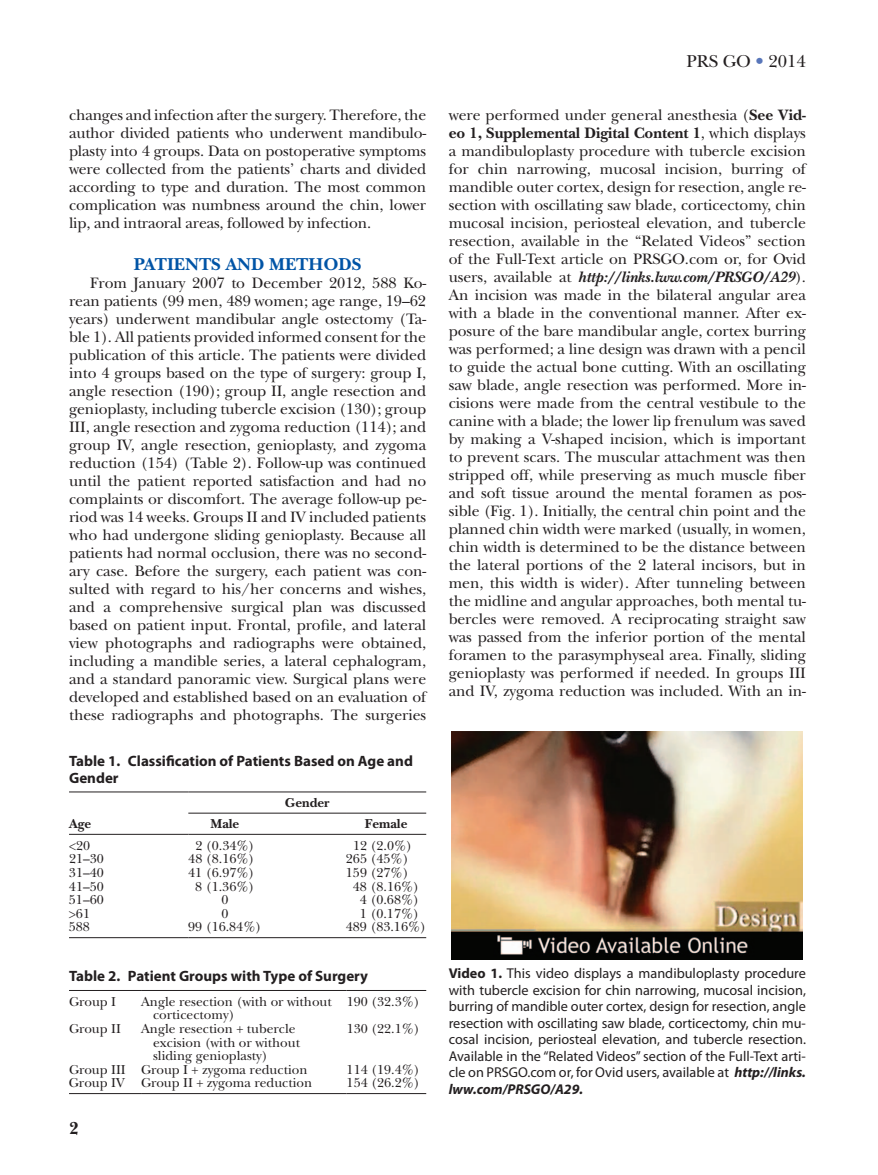
<style>
.page{position:relative;width:878px;height:1175px;background:#fff}
.page>*{position:absolute;margin:0;border:0;box-sizing:border-box;transform-origin:0 0}
.t1{font:700 18px "New Baskerville";color:#0154a6}
.t2{font:18px "New Baskerville";color:#231f20}
.t3{font:700 18px "New Baskerville";color:#231f20}
.t4{font:15.75px/18px "New Baskerville";letter-spacing:-.005em;color:#231f20;text-align:justify}
.t5{font:700 15px/16.5px "Myriad Pro";color:#231f20}
.t6{font:14.25px/16.5px "Myriad Pro";color:#231f20;text-align:justify}
.t7{font:13.5px/13.5px "New Baskerville";color:#231f20}
.t8{font:700 13.5px "New Baskerville";color:#231f20}
.s1{color:#5876ba}
.s2{font-weight:700}
.s3{font-weight:700;font-style:italic}
</style>
<div class="page">
<hr style="left:69px;top:791px;width:119px;height:1px;background:#231f20">
<hr style="left:188px;top:791px;width:158px;height:1px;background:#231f20">
<hr style="left:346px;top:791px;width:80px;height:1px;background:#231f20">
<hr style="left:188px;top:812px;width:158px;height:1px;background:#231f20">
<hr style="left:346px;top:812px;width:80px;height:1px;background:#231f20">
<hr style="left:69px;top:834px;width:119px;height:1px;background:#231f20">
<hr style="left:188px;top:834px;width:158px;height:1px;background:#231f20">
<hr style="left:346px;top:834px;width:80px;height:1px;background:#231f20">
<hr style="left:69px;top:937px;width:119px;height:1px;background:#231f20">
<hr style="left:188px;top:937px;width:158px;height:1px;background:#231f20">
<hr style="left:346px;top:937px;width:80px;height:1px;background:#231f20">
<hr style="left:69px;top:990px;width:72px;height:1px;background:#231f20">
<hr style="left:141px;top:990px;width:205px;height:1px;background:#231f20">
<hr style="left:346px;top:990px;width:80px;height:1px;background:#231f20">
<hr style="left:69px;top:1093px;width:72px;height:1px;background:#231f20">
<hr style="left:141px;top:1093px;width:205px;height:1px;background:#231f20">
<hr style="left:346px;top:1093px;width:80px;height:1px;background:#231f20">
<img style="left:452px;top:731px;width:350px;height:228px">
<p class="t4" style="left:69px;top:105px;width:359px">changes and infection after the surgery. Therefore, the author divided patients who underwent mandibulo&shy;plasty into 4 groups. Data on postoperative symptoms were collected from the patients’ charts and divided according to type and duration. The most common complication was numbness around the chin, lower lip, and intraoral areas, followed by infection.</p>
<p class="t1" style="left:134px;top:253px;width:229px">PATIENTS AND METHODS</p>
<p class="t4" style="left:69px;top:273px;width:359px;text-indent:21px">From January 2007 to December 2012, 588 Ko&shy;rean patients (99 men, 489 women; age range, 19–62 years) underwent mandibular angle ostectomy (Ta&shy;ble 1). All patients provided informed consent for the publication of this article. The patients were divided into 4 groups based on the type of surgery: group I, angle resection (190); group II, angle resection and genioplasty, including tubercle excision (130); group III, angle resection and zygoma reduction (114); and group IV, angle resection, genioplasty, and zygoma reduction (154) (Table 2). Follow-up was continued until the patient reported satisfaction and had no complaints or discomfort. The average follow-up pe&shy;riod was 14 weeks. Groups II and IV included patients who had undergone sliding genioplasty. Because all patients had normal occlusion, there was no second&shy;ary case. Before the surgery, each patient was con&shy;sulted with regard to his/her concerns and wishes, and a comprehensive surgical plan was discussed based on patient input. Frontal, profile, and lateral view photographs and radiographs were obtained, including a mandible series, a lateral cephalogram, and a standard panoramic view. Surgical plans were developed and established based on an evaluation of these radiographs and photographs. The surgeries</p>
<p class="t5" style="left:69px;top:752px;width:345px">Table 1. Classification of Patients Based on Age and<br>Gender</p>
<p class="t8" style="left:69px;top:816px;width:24px">Age</p>
<p class="t8" style="left:285px;top:795px;width:46px">Gender</p>
<p class="t8" style="left:210px;top:816px;width:30px">Male</p>
<p class="t8" style="left:365px;top:816px;width:44px">Female</p>
<p class="t7" style="left:69px;top:838px;width:23px">&lt;20</p>
<p class="t7" style="left:195px;top:838px;width:61px">2 (0.34%)</p>
<p class="t7" style="left:353px;top:838px;width:61px">12 (2.0%)</p>
<p class="t7" style="left:69px;top:852px;width:36px">21–30</p>
<p class="t7" style="left:188px;top:852px;width:68px">48 (8.16%)</p>
<p class="t7" style="left:346px;top:852px;width:64px">265 (45%)</p>
<p class="t7" style="left:69px;top:866px;width:36px">31–40</p>
<p class="t7" style="left:188px;top:866px;width:68px">41 (6.97%)</p>
<p class="t7" style="left:346px;top:866px;width:64px">159 (27%)</p>
<p class="t7" style="left:69px;top:879px;width:36px">41–50</p>
<p class="t7" style="left:195px;top:879px;width:61px">8 (1.36%)</p>
<p class="t7" style="left:353px;top:879px;width:68px">48 (8.16%)</p>
<p class="t7" style="left:69px;top:893px;width:36px">51–60</p>
<p class="t7" style="left:221px;top:893px;width:9px">0</p>
<p class="t7" style="left:360px;top:893px;width:61px">4 (0.68%)</p>
<p class="t7" style="left:69px;top:906px;width:23px">&gt;61</p>
<p class="t7" style="left:221px;top:906px;width:9px">0</p>
<p class="t7" style="left:360px;top:906px;width:61px">1 (0.17%)</p>
<p class="t7" style="left:69px;top:920px;width:23px">588</p>
<p class="t7" style="left:188px;top:920px;width:75px">99 (16.84%)</p>
<p class="t7" style="left:346px;top:920px;width:82px">489 (83.16%)</p>
<p class="t5" style="left:69px;top:967px;width:300px">Table 2. Patient Groups with Type of Surgery</p>
<p class="t7" style="left:69px;top:994px;width:48px">Group I</p>
<p class="t7" style="left:153px;top:994px;width:180px;text-indent:-12px">Angle resection (with or without corticectomy)</p>
<p class="t7" style="left:346px;top:994px;width:75px">190 (32.3%)</p>
<p class="t7" style="left:69px;top:1022px;width:53px">Group II</p>
<p class="t7" style="left:153px;top:1022px;width:148px;text-indent:-12px">Angle resection + tubercle excision (with or without sliding genioplasty)</p>
<p class="t7" style="left:346px;top:1022px;width:75px">130 (22.1%)</p>
<p class="t7" style="left:69px;top:1062px;width:240px">Group III Group I + zygoma reduction</p>
<p class="t7" style="left:346px;top:1062px;width:75px">114 (19.4%)</p>
<p class="t7" style="left:69px;top:1076px;width:245px">Group IV Group II + zygoma reduction</p>
<p class="t7" style="left:346px;top:1076px;width:75px">154 (26.2%)</p>
<p class="t3" style="left:69px;top:1118px;width:11px">2</p>
<p class="t2" style="left:686px;top:51px;width:121px">PRS GO <span class="s1">•</span> 2014</p>
<p class="t4" style="left:449px;top:106px;width:359px">were performed under general anesthesia (<span class="s2">See Vid&shy;eo 1, Supplemental Digital Content 1</span>, which displays a mandibuloplasty procedure with tubercle excision for chin narrowing, mucosal incision, burring of mandible outer cortex, design for resection, angle re&shy;section with oscillating saw blade, corticectomy, chin mucosal incision, periosteal elevation, and tubercle resection, available in the “Related Videos” section of the Full-Text article on PRSGO.com or, for Ovid users, available at <span class="s3">http://links.lww.com/PRSGO/A29</span>).<br>An incision was made in the bilateral angular area with a blade in the conventional manner. After ex&shy;posure of the bare mandibular angle, cortex burring was performed; a line design was drawn with a pencil to guide the actual bone cutting. With an oscillating saw blade, angle resection was performed. More in&shy;cisions were made from the central vestibule to the canine with a blade; the lower lip frenulum was saved by making a V-shaped incision, which is important to prevent scars. The muscular attachment was then stripped off, while preserving as much muscle fiber and soft tissue around the mental foramen as pos&shy;sible (Fig. 1). Initially, the central chin point and the planned chin width were marked (usually, in women, chin width is determined to be the distance between the lateral portions of the 2 lateral incisors, but in men, this width is wider). After tunneling between the midline and angular approaches, both mental tu&shy;bercles were removed. A reciprocating straight saw was passed from the inferior portion of the mental foramen to the parasymphyseal area. Finally, sliding genioplasty was performed if needed. In groups III and IV, zygoma reduction was included. With an in-</p>
<p class="t6" style="left:448px;top:965px;width:359px"><span class="s2">Video 1.</span> This video displays a mandibuloplasty procedure with tubercle excision for chin narrowing, mucosal incision, burring of mandible outer cortex, design for resection, angle resection with oscillating saw blade, corticectomy, chin mu&shy;cosal incision, periosteal elevation, and tubercle resection.<br>Available in the “Related Videos” section of the Full-Text arti&shy;cle on PRSGO.com or, for Ovid users, available at <span class="s3">http://links. lww.com/PRSGO/A29.</span></p>
</div>
